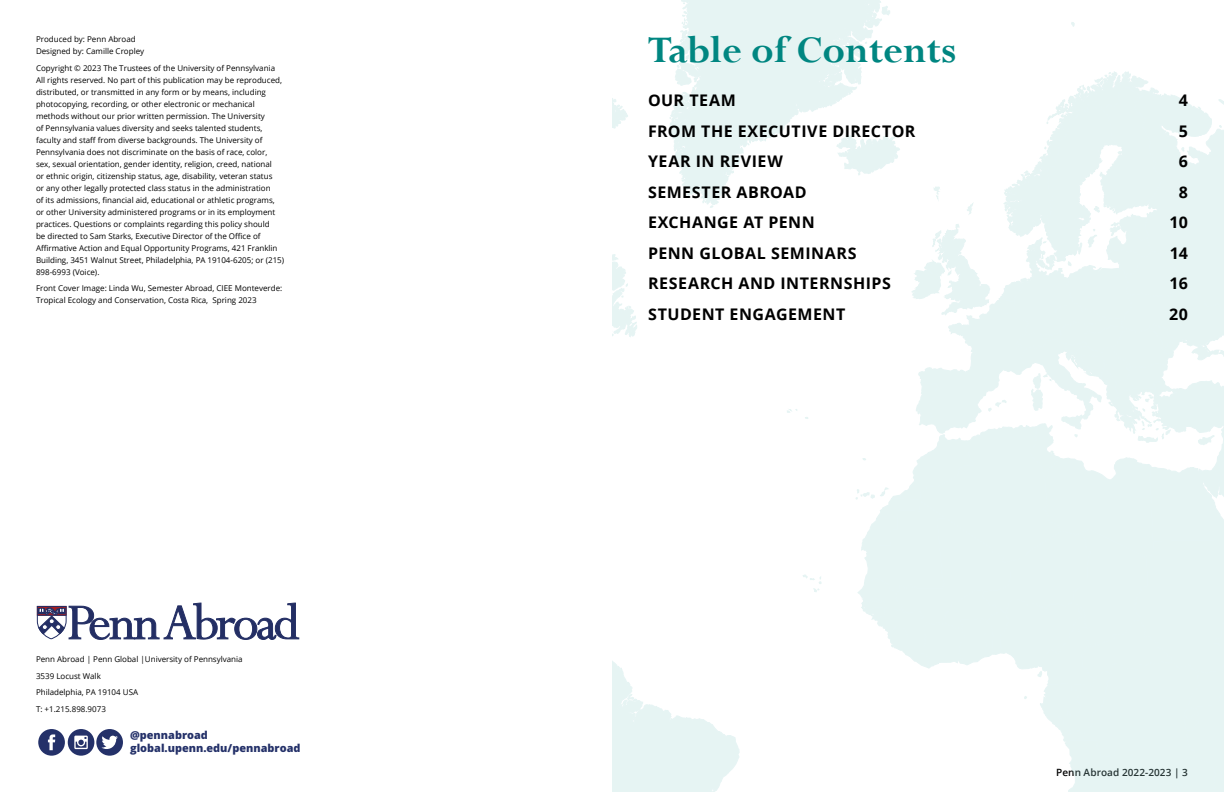
<style>
.page{position:relative;width:1224px;height:792px;background:#fff}
.page>*{position:absolute;margin:0;border:0;box-sizing:border-box;transform-origin:0 0}
.t1{font:57px "Perpetua";letter-spacing:-.055em;color:#232e64}
.t2{font:700 42px "Perpetua";color:#008681}
.t3{font:700 16px "Open Sans";letter-spacing:.03em;color:#000}
.t4{font:800 10.9px/13.1px "Open Sans";color:#243169}
.t5{font:600 10px "Open Sans";letter-spacing:.01em;color:#000}
.Fine_Print{font:8px/12px "Open Sans";color:#000}
</style>
<div class="page">
<svg style="left:37px;top:606px;width:30px;height:34px"></svg>
<svg style="left:38px;top:729px;width:85px;height:27px"></svg>
<svg style="left:612px;top:661px;width:128px;height:131px"></svg>
<svg style="left:727px;top:0;width:108px;height:182px"></svg>
<svg style="left:612px;top:0;width:115px;height:337px"></svg>
<svg style="left:803px;top:575px;width:19px;height:17px"></svg>
<svg style="left:787px;top:409px;width:21px;height:10px"></svg>
<svg style="left:835px;top:0;width:389px;height:792px"></svg>
<p class="Fine_Print" style="left:36px;top:33px;width:110px">Produced by: Penn Abroad<br>Designed by: Camille Cropley</p>
<p class="Fine_Print" style="left:36px;top:62px;width:250px">Copyright © 2023 The Trustees of the University of Pennsylvania All rights reserved. No part of this publication may be reproduced, distributed, or transmitted in any form or by means, including photocopying, recording, or other electronic or mechanical methods without our prior written permission. The University<br>of Pennsylvania values diversity and seeks talented students, faculty and staff from diverse backgrounds. The University of Pennsylvania does not discriminate on the basis of race, color,<br>sex, sexual orientation, gender identity, religion, creed, national<br>or ethnic origin, citizenship status, age, disability, veteran status<br>or any other legally protected class status in the administration<br>of its admissions, financial aid, educational or athletic programs, or other University administered programs or in its employment practices. Questions or complaints regarding this policy should<br>be directed to Sam Starks, Executive Director of the Office of Affirmative Action and Equal Opportunity Programs, 421 Franklin Building, 3451 Walnut Street, Philadelphia, PA 19104-6205; or (215)<br>898-6993 (Voice).</p>
<p class="Fine_Print" style="left:36px;top:282px;width:248px">Front Cover Image: Linda Wu, Semester Abroad, CIEE Monteverde:<br>Tropical Ecology and Conservation, Costa Rica, Spring 2023</p>
<p class="t1" style="left:67px;top:587px;width:234px">Penn Abroad</p>
<p class="Fine_Print" style="left:36px;top:653px;width:208px">Penn Abroad | Penn Global |University of Pennsylvania</p>
<p class="Fine_Print" style="left:36px;top:670px;width:66px">3539 Locust Walk</p>
<p class="Fine_Print" style="left:36px;top:686px;width:104px">Philadelphia, PA 19104 USA</p>
<p class="Fine_Print" style="left:36px;top:703px;width:71px">T: +1.215.898.9073</p>
<p class="t4" style="left:130px;top:728px;width:172px">@pennabroad global.upenn.edu/pennabroad</p>
<h2 class="t2" style="left:648px;top:24px;width:310px">Table of Contents</h2>
<p class="t3" style="left:648px;top:89px;width:89px">OUR TEAM</p>
<p class="t3" style="left:1179px;top:89px;width:11px">4</p>
<p class="t3" style="left:648px;top:120px;width:269px">FROM THE EXECUTIVE DIRECTOR</p>
<p class="t3" style="left:1179px;top:120px;width:11px">5</p>
<p class="t3" style="left:648px;top:150px;width:136px">YEAR IN REVIEW</p>
<p class="t3" style="left:1179px;top:150px;width:11px">6</p>
<p class="t3" style="left:648px;top:181px;width:160px">SEMESTER ABROAD</p>
<p class="t3" style="left:1179px;top:181px;width:11px">8</p>
<p class="t3" style="left:648px;top:211px;width:168px">EXCHANGE AT PENN</p>
<p class="t3" style="left:1170px;top:211px;width:20px">10</p>
<p class="t3" style="left:648px;top:242px;width:210px">PENN GLOBAL SEMINARS</p>
<p class="t3" style="left:1170px;top:242px;width:20px">14</p>
<p class="t3" style="left:648px;top:272px;width:245px">RESEARCH AND INTERNSHIPS</p>
<p class="t3" style="left:1170px;top:272px;width:20px">16</p>
<p class="t3" style="left:648px;top:303px;width:199px">STUDENT ENGAGEMENT</p>
<p class="t3" style="left:1169px;top:303px;width:20px">20</p>
<p class="t5" style="left:1056px;top:765px;width:133px">Penn Abroad 2022-2023 | 3</p>
</div>
